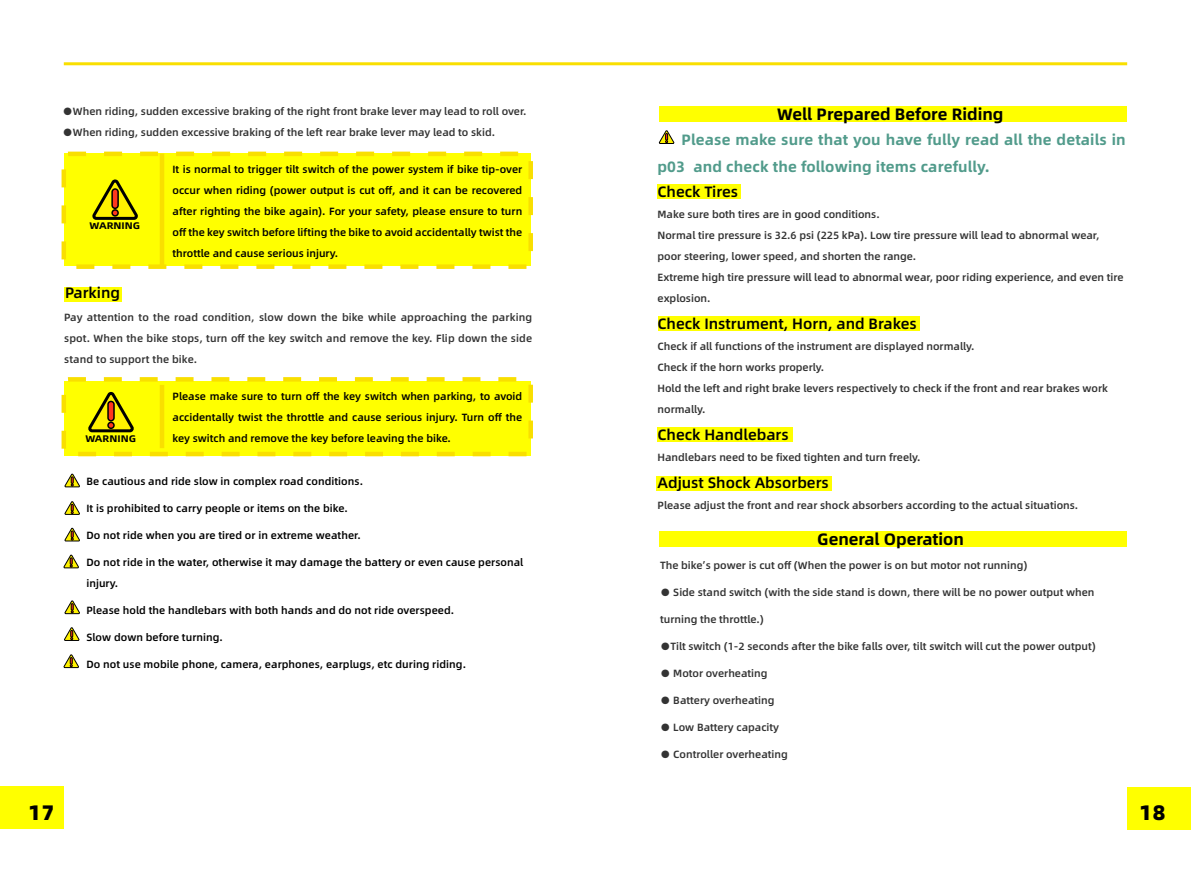
<style>
.page{position:relative;width:1191px;height:893px;background:#fff}
.page>*{position:absolute;margin:0;border:0;box-sizing:border-box;transform-origin:0 0}
.t1{font:21px "Alibaba Pu Hui Ti H";color:#000}
.t2{font:16.5px "Alibaba Pu Hui Ti B";color:#000}
.t3{font:15px/27px "Alibaba Pu Hui Ti B";letter-spacing:.01em;color:#519b8b}
.t4{font:15px "Alibaba Pu Hui Ti M";color:#000}
.t5{font:10.5px/21px "Alibaba Pu Hui Ti M";color:#333}
.t6{font:10.5px/21px "Alibaba Pu Hui Ti M";letter-spacing:.005em;color:#000;text-align:justify}
.t7{font:9.6px "Alibaba Pu Hui Ti B";color:#000;scale:1.1 1}
</style>
<div class="page">
<div style="left:0;top:787px;width:64px;height:42px;background:#ff0"></div>
<div style="left:1127px;top:787px;width:64px;height:43px;background:#ff0"></div>
<hr style="left:64px;top:62px;width:1063px;height:3px;background:#f9df00">
<div style="left:64px;top:154px;width:467px;height:112px;background:#ff0"></div>
<svg style="left:92px;top:179px;width:46px;height:41px"></svg>
<div style="left:111px;top:209px;width:8px;height:8px;border:2px solid #000;border-radius:50%"></div>
<div style="left:62px;top:152px;width:471px;height:117px;border:4px dashed #f9df00;border-radius:4px"></div>
<hr style="left:160px;top:154px;width:4px;height:113px;background:#f9df00">
<div style="left:64px;top:381px;width:467px;height:74px;background:#ff0"></div>
<svg style="left:88px;top:392px;width:46px;height:41px"></svg>
<div style="left:107px;top:422px;width:8px;height:7px;border:2px solid #000;border-radius:50%"></div>
<div style="left:62px;top:377px;width:471px;height:79px;border:4px dashed #f9df00;border-radius:4px"></div>
<hr style="left:160px;top:385px;width:4px;height:63px;background:#f9df00">
<svg style="left:64px;top:473px;width:16px;height:15px"></svg>
<svg style="left:64px;top:501px;width:16px;height:14px"></svg>
<svg style="left:64px;top:527px;width:16px;height:15px"></svg>
<svg style="left:63px;top:554px;width:16px;height:15px"></svg>
<svg style="left:64px;top:600px;width:16px;height:14px"></svg>
<svg style="left:64px;top:627px;width:16px;height:14px"></svg>
<svg style="left:63px;top:654px;width:16px;height:14px"></svg>
<div style="left:64px;top:287px;width:57px;height:15px;background:#ff0"></div>
<div style="left:659px;top:106px;width:467px;height:16px;background:#ff0"></div>
<svg style="left:659px;top:130px;width:16px;height:14px"></svg>
<div style="left:657px;top:184px;width:83px;height:15px;background:#ff0"></div>
<div style="left:656px;top:476px;width:175px;height:15px;background:#ff0"></div>
<div style="left:658px;top:316px;width:261px;height:15px;background:#ff0"></div>
<div style="left:657px;top:428px;width:136px;height:14px;background:#ff0"></div>
<div style="left:659px;top:531px;width:467px;height:15px;background:#ff0"></div>
<p class="t5" style="left:62px;top:100px;width:465px">●When riding, sudden excessive braking of the right front brake lever may lead to roll over.</p>
<p class="t5" style="left:62px;top:121px;width:434px">●When riding, sudden excessive braking of the left rear brake lever may lead to skid.</p>
<p class="t7" style="left:89px;top:218px;width:48px">WARNING</p>
<h3 class="t4" style="left:65px;top:282px;width:57px">Parking</h3>
<p class="t6" style="left:172px;top:158px;width:351px">It is normal to trigger tilt switch of the power system if bike tip-over occur when riding (power output is cut off, and it can be recovered after righting the bike again). For your safety, please ensure to turn off the key switch before lifting the bike to avoid accidentally twist the throttle and cause serious injury.</p>
<p class="t5" style="left:64px;top:306px;width:469px;text-align:justify">Pay attention to the road condition, slow down the bike while approaching the parking spot. When the bike stops, turn off the key switch and remove the key. Flip down the side stand to support the bike.</p>
<p class="t6" style="left:172px;top:385px;width:351px">Please make sure to turn off the key switch when parking, to avoid accidentally twist the throttle and cause serious injury. Turn off the key switch and remove the key before leaving the bike.</p>
<p class="t6" style="left:86px;top:470px;width:278px">Be cautious and ride slow in complex road conditions.</p>
<p class="t6" style="left:86px;top:497px;width:263px">It is prohibited to carry people or items on the bike.</p>
<p class="t6" style="left:86px;top:524px;width:276px">Do not ride when you are tired or in extreme weather.</p>
<p class="t6" style="left:86px;top:551px;width:438px">Do not ride in the water, otherwise it may damage the battery or even cause personal injury.</p>
<p class="t6" style="left:86px;top:599px;width:369px">Please hold the handlebars with both hands and do not ride overspeed.</p>
<p class="t6" style="left:86px;top:626px;width:138px">Slow down before turning.</p>
<p class="t6" style="left:86px;top:653px;width:381px">Do not use mobile phone, camera, earphones, earplugs, etc during riding.</p>
<p class="t7" style="left:85px;top:431px;width:48px">WARNING</p>
<h2 class="t2" style="left:777px;top:101px;width:228px">Well Prepared Before Riding</h2>
<h3 class="t3" style="left:657px;top:125px;width:470px;text-indent:24px">Please make sure that you have fully read all the details in p03 and check the following items carefully.</h3>
<h3 class="t4" style="left:657px;top:180px;width:82px">Check Tires</h3>
<p class="t5" style="left:657px;top:203px;width:467px">Make sure both tires are in good conditions.<br>Normal tire pressure is 32.6 psi (225 kPa). Low tire pressure will lead to abnormal wear, poor steering, lower speed, and shorten the range.<br>Extreme high tire pressure will lead to abnormal wear, poor riding experience, and even tire explosion.</p>
<h3 class="t4" style="left:657px;top:312px;width:261px">Check Instrument, Horn, and Brakes</h3>
<p class="t5" style="left:657px;top:335px;width:452px">Check if all functions of the instrument are displayed normally.<br>Check if the horn works properly.<br>Hold the left and right brake levers respectively to check if the front and rear brakes work normally.</p>
<h3 class="t4" style="left:657px;top:423px;width:133px">Check Handlebars</h3>
<p class="t5" style="left:657px;top:446px;width:264px">Handlebars need to be fixed tighten and turn freely.</p>
<h3 class="t4" style="left:657px;top:471px;width:173px">Adjust Shock Absorbers</h3>
<p class="t5" style="left:657px;top:494px;width:422px">Please adjust the front and rear shock absorbers according to the actual situations.</p>
<h2 class="t2" style="left:817px;top:526px;width:148px">General Operation</h2>
<p class="t5" style="left:660px;top:554px;width:369px">The bike’s power is cut off (When the power is on but motor not running)</p>
<p class="t5" style="left:660px;top:581px;width:436px">● Side stand switch (with the side stand is down, there will be no power output when</p>
<p class="t5" style="left:660px;top:608px;width:105px">turning the throttle.)</p>
<p class="t5" style="left:660px;top:635px;width:437px">●Tilt switch (1-2 seconds after the bike falls over, tilt switch will cut the power output)</p>
<p class="t5" style="left:660px;top:662px;width:109px">● Motor overheating</p>
<p class="t5" style="left:660px;top:689px;width:116px">● Battery overheating</p>
<p class="t5" style="left:660px;top:716px;width:120px">● Low Battery capacity</p>
<p class="t5" style="left:660px;top:743px;width:129px">● Controller overheating</p>
<h1 class="t1" style="left:28px;top:795px;width:28px">17</h1>
<h1 class="t1" style="left:1139px;top:795px;width:28px">18</h1>
</div>
